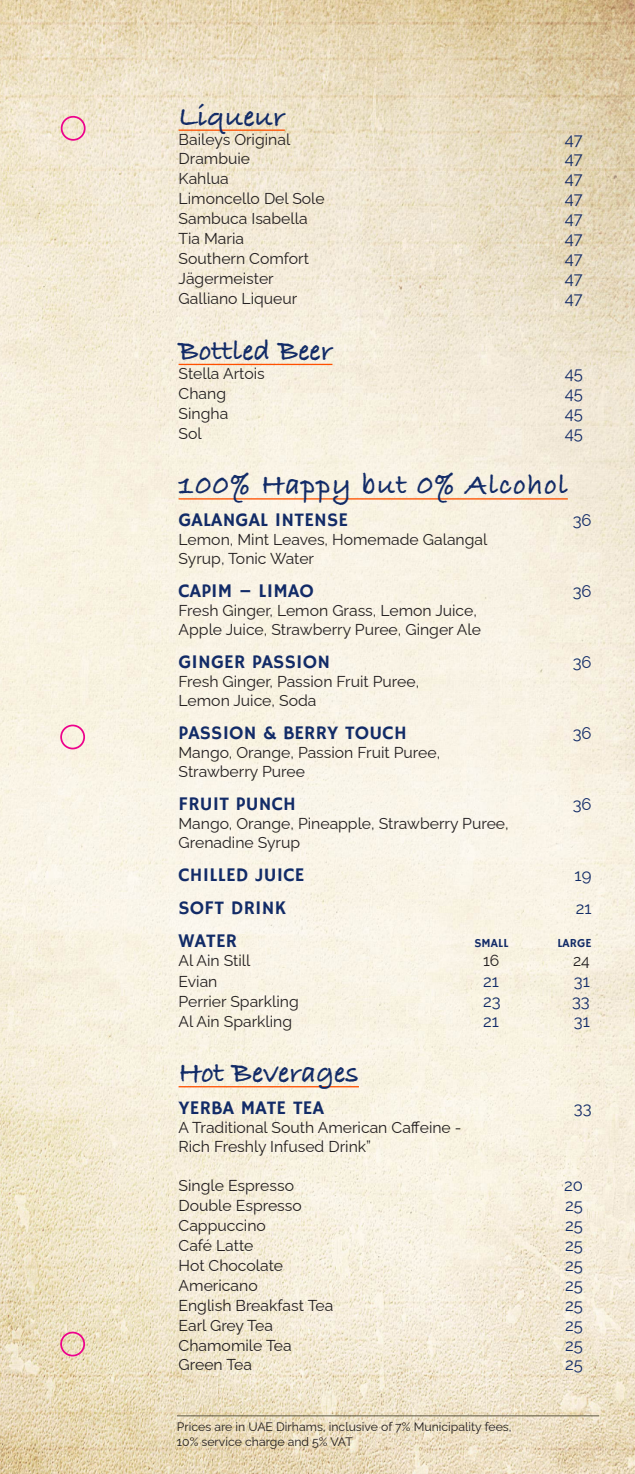
<style>
.page{position:relative;width:635px;height:1474px;background:#fff}
.page>*{position:absolute;margin:0;border:0;box-sizing:border-box;transform-origin:0 0}
.payrus_head{font:700 29.75px "Bradley Hand ITCTT";color:#122b67}
.payrus_head-2{font:700 29.75px "Bradley Hand ITCTT";letter-spacing:.04em;color:#122b67}
.Food_2{font:19.25px "Hammersmith One";letter-spacing:.01em;color:#122b67}
.Description{font:16.62px "Raleway";color:#122b67}
.Food_2-2{font:16.62px "Raleway";color:#122b67}
.Description-2{font:15.75px/18.9px "Raleway";color:#231f20}
.t1{font:12.25px/14.7px "Raleway";color:#231f20}
.Food_2-3{font:12.25px "Hammersmith One";letter-spacing:.01em;color:#122b67}
</style>
<div class="page">
<img style="left:0;top:0;width:635px;height:1473px">
<hr style="left:177px;top:1415px;width:422px;height:1px;background:#5d5842">
<div style="left:60px;top:724px;width:25px;height:25px;border:2px solid #ed028c;border-radius:50%"></div>
<div style="left:60px;top:1331px;width:25px;height:25px;border:2px solid #ed028c;border-radius:50%"></div>
<div style="left:61px;top:116px;width:25px;height:25px;border:2px solid #ed028c;border-radius:50%"></div>
<hr style="left:179px;top:129px;width:106px;height:2px;background:#ff5000">
<hr style="left:179px;top:364px;width:153px;height:1px;background:#ff5000">
<hr style="left:179px;top:498px;width:389px;height:1px;background:#ff5000">
<hr style="left:179px;top:1086px;width:180px;height:1px;background:#ff5000">
<p class="payrus_head" style="left:179px;top:94px;width:108px">Liqueur</p>
<p class="Description-2" style="left:179px;top:128px;width:113px">Baileys Original</p>
<p class="Description" style="left:565px;top:125px;width:19px">47</p>
<p class="Description-2" style="left:179px;top:148px;width:73px">Drambuie</p>
<p class="Description" style="left:565px;top:145px;width:19px">47</p>
<p class="Description-2" style="left:179px;top:168px;width:52px">Kahlua</p>
<p class="Description" style="left:565px;top:165px;width:19px">47</p>
<p class="Description-2" style="left:179px;top:188px;width:148px">Limoncello Del Sole</p>
<p class="Description" style="left:565px;top:185px;width:19px">47</p>
<p class="Description-2" style="left:179px;top:207px;width:131px">Sambuca Isabella</p>
<p class="Description" style="left:565px;top:205px;width:19px">47</p>
<p class="Description-2" style="left:179px;top:227px;width:67px">Tia Maria</p>
<p class="Description" style="left:565px;top:225px;width:19px">47</p>
<p class="Description-2" style="left:179px;top:247px;width:132px">Southern Comfort</p>
<p class="Description" style="left:565px;top:245px;width:19px">47</p>
<p class="Description-2" style="left:179px;top:267px;width:97px">Jägermeister</p>
<p class="Description" style="left:565px;top:265px;width:19px">47</p>
<p class="Description-2" style="left:179px;top:287px;width:120px">Galliano Liqueur</p>
<p class="payrus_head" style="left:179px;top:328px;width:155px">Bottled Beer</p>
<p class="Description" style="left:565px;top:285px;width:19px">47</p>
<p class="Description-2" style="left:179px;top:362px;width:88px">Stella Artois</p>
<p class="Description" style="left:565px;top:359px;width:20px">45</p>
<p class="Description-2" style="left:179px;top:382px;width:49px">Chang</p>
<p class="Description" style="left:565px;top:379px;width:20px">45</p>
<p class="Description-2" style="left:179px;top:402px;width:51px">Singha</p>
<p class="Description" style="left:565px;top:399px;width:20px">45</p>
<p class="Description-2" style="left:179px;top:422px;width:25px">Sol</p>
<p class="payrus_head-2" style="left:179px;top:462px;width:391px">100% Happy but 0% Alcohol</p>
<p class="Description" style="left:565px;top:419px;width:20px">45</p>
<p class="Food_2" style="left:179px;top:509px;width:171px">GALANGAL INTENSE</p>
<p class="Description-2" style="left:179px;top:528px;width:310px">Lemon, Mint Leaves, Homemade Galangal</p>
<p class="Description-2" style="left:179px;top:547px;width:137px">Syrup, Tonic Water</p>
<p class="Food_2-2" style="left:573px;top:507px;width:20px">36</p>
<p class="Food_2" style="left:179px;top:580px;width:137px">CAPIM – LIMAO</p>
<p class="Description-2" style="left:179px;top:599px;width:304px">Fresh Ginger, Lemon Grass, Lemon Juice,<br>Apple Juice, Strawberry Puree, Ginger Ale</p>
<p class="Food_2-2" style="left:573px;top:578px;width:20px">36</p>
<p class="Food_2" style="left:179px;top:650px;width:153px">GINGER PASSION</p>
<p class="Description-2" style="left:179px;top:670px;width:242px">Fresh Ginger, Passion Fruit Puree,<br>Lemon Juice, Soda</p>
<p class="Food_2-2" style="left:573px;top:649px;width:20px">36</p>
<p class="Food_2" style="left:179px;top:721px;width:230px">PASSION &amp; BERRY TOUCH</p>
<p class="Description-2" style="left:179px;top:741px;width:263px">Mango, Orange, Passion Fruit Puree,<br>Strawberry Puree</p>
<p class="Food_2-2" style="left:573px;top:719px;width:20px">36</p>
<p class="Food_2" style="left:179px;top:792px;width:119px">FRUIT PUNCH</p>
<p class="Description-2" style="left:179px;top:811px;width:332px">Mango, Orange, Pineapple, Strawberry Puree,<br>Grenadine Syrup</p>
<p class="Food_2-2" style="left:573px;top:790px;width:20px">36</p>
<p class="Food_2" style="left:179px;top:863px;width:127px">CHILLED JUICE</p>
<p class="Food_2-2" style="left:575px;top:861px;width:19px">19</p>
<p class="Food_2" style="left:179px;top:896px;width:109px">SOFT DRINK</p>
<p class="Food_2-2" style="left:576px;top:894px;width:17px">21</p>
<p class="Food_2" style="left:179px;top:929px;width:60px">WATER</p>
<p class="Food_2-3" style="left:474px;top:935px;width:36px">SMALL</p>
<p class="Food_2-3" style="left:557px;top:935px;width:36px">LARGE</p>
<p class="Description-2" style="left:179px;top:948px;width:73px">Al Ain Still</p>
<p class="Description-2" style="left:483px;top:948px;width:18px">16</p>
<p class="Description-2" style="left:573px;top:948px;width:18px">24</p>
<p class="Description-2" style="left:179px;top:969px;width:40px">Evian</p>
<p class="Description" style="left:483px;top:967px;width:17px">21</p>
<p class="Description" style="left:574px;top:967px;width:17px">31</p>
<p class="Description-2" style="left:179px;top:989px;width:122px">Perrier Sparkling</p>
<p class="Description" style="left:483px;top:987px;width:19px">23</p>
<p class="Description" style="left:572px;top:987px;width:19px">33</p>
<p class="Description-2" style="left:179px;top:1009px;width:115px">Al Ain Sparkling</p>
<p class="payrus_head" style="left:179px;top:1050px;width:182px">Hot Beverages</p>
<p class="Description" style="left:483px;top:1007px;width:17px">21</p>
<p class="Description" style="left:574px;top:1007px;width:17px">31</p>
<p class="Food_2" style="left:179px;top:1096px;width:147px">YERBA MATE TEA</p>
<p class="Description-2" style="left:179px;top:1116px;width:284px">A Traditional South American Caffeine -<br>Rich Freshly Infused Drink“</p>
<p class="Food_2-2" style="left:574px;top:1095px;width:19px">33</p>
<p class="Description-2" style="left:179px;top:1174px;width:117px">Single Espresso</p>
<p class="Description" style="left:564px;top:1171px;width:20px">20</p>
<p class="Description-2" style="left:179px;top:1193px;width:125px">Double Espresso</p>
<p class="Description" style="left:565px;top:1191px;width:19px">25</p>
<p class="Description-2" style="left:179px;top:1213px;width:89px">Cappuccino</p>
<p class="Description" style="left:565px;top:1211px;width:19px">25</p>
<p class="Description-2" style="left:179px;top:1233px;width:76px">Café Latte</p>
<p class="Description" style="left:565px;top:1231px;width:19px">25</p>
<p class="Description-2" style="left:179px;top:1253px;width:106px">Hot Chocolate</p>
<p class="Description" style="left:565px;top:1251px;width:19px">25</p>
<p class="Description-2" style="left:179px;top:1273px;width:81px">Americano</p>
<p class="Description" style="left:565px;top:1271px;width:19px">25</p>
<p class="Description-2" style="left:179px;top:1293px;width:156px">English Breakfast Tea</p>
<p class="Description" style="left:565px;top:1291px;width:19px">25</p>
<p class="Description-2" style="left:179px;top:1313px;width:96px">Earl Grey Tea</p>
<p class="Description" style="left:565px;top:1311px;width:19px">25</p>
<p class="Description-2" style="left:179px;top:1333px;width:115px">Chamomile Tea</p>
<p class="Description" style="left:565px;top:1331px;width:19px">25</p>
<p class="Description-2" style="left:179px;top:1353px;width:75px">Green Tea</p>
<p class="Description" style="left:565px;top:1351px;width:19px">25</p>
<p class="t1" style="left:177px;top:1417px;width:336px">Prices are in UAE Dirhams, inclusive of 7% Municipality fees,<br>10% service charge and 5% VAT</p>
</div>
